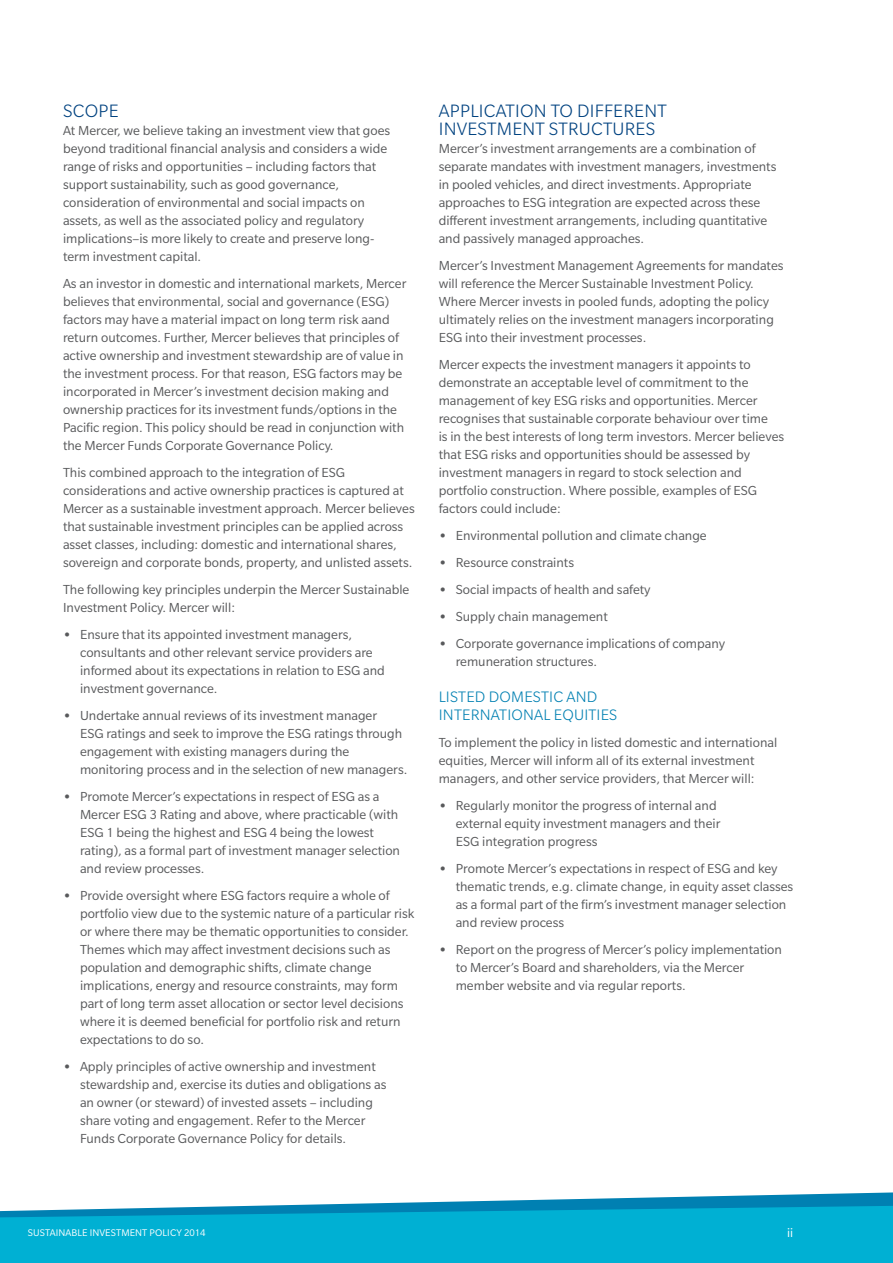
<style>
.page{position:relative;width:893px;height:1263px;background:#fff}
.page>*{position:absolute;margin:0;border:0;box-sizing:border-box;transform-origin:0 0}
.t1{font:300 19.5px/18px "Slate Pro";letter-spacing:.01em;color:#004280}
.t2{font:300 16.5px/18px "Slate Pro";letter-spacing:.01em;color:#0080b2}
.t3{font:14.25px/18px "Slate Pro";color:#58595b}
.t4{font:13.5px "Slate Pro";color:#fff}
.t5{font:10.5px "Slate Pro";letter-spacing:.01em;color:#fff}
.s1{font-weight:700}
</style>
<div class="page">
<svg style="left:246px;top:1192px;width:647px;height:14px"></svg>
<svg style="left:0;top:1206px;width:893px;height:57px;fill:#00b0d3"></svg>
<h1 class="t1" style="left:63px;top:102px;width:57px">SCOPE</h1>
<p class="t3" style="left:63px;top:121px;width:329px">At Mercer, we believe taking an investment view that goes beyond traditional financial analysis and considers a wide range of risks and opportunities – including factors that support sustainability, such as good governance, consideration of environmental and social impacts on assets, as well as the associated policy and regulatory implications–is more likely to create and preserve long&shy;term investment capital.</p>
<p class="t3" style="left:63px;top:274px;width:345px">As an investor in domestic and international markets, Mercer believes that environmental, social and governance (ESG) factors may have a material impact on long term risk aand return outcomes. Further, Mercer believes that principles of active ownership and investment stewardship are of value in the investment process. For that reason, ESG factors may be incorporated in Mercer’s investment decision making and ownership practices for its investment funds/options in the Pacific region. This policy should be read in conjunction with the Mercer Funds Corporate Governance Policy.</p>
<p class="t3" style="left:63px;top:463px;width:353px">This combined approach to the integration of ESG considerations and active ownership practices is captured at Mercer as a sustainable investment approach. Mercer believes that sustainable investment principles can be applied across asset classes, including: domestic and international shares, sovereign and corporate bonds, property, and unlisted assets.</p>
<p class="t3" style="left:63px;top:580px;width:348px">The following key principles underpin the Mercer Sustainable<br>Investment Policy. Mercer will:</p>
<p class="t3" style="left:80px;top:625px;width:306px;text-indent:-17px"><span class="s1">•</span> Ensure that its appointed investment managers, consultants and other relevant service providers are informed about its expectations in relation to ESG and investment governance.</p>
<p class="t3" style="left:80px;top:706px;width:329px;text-indent:-17px"><span class="s1">•</span> Undertake annual reviews of its investment manager<br>ESG ratings and seek to improve the ESG ratings through engagement with existing managers during the monitoring process and in the selection of new managers.</p>
<p class="t3" style="left:80px;top:787px;width:322px;text-indent:-17px"><span class="s1">•</span> Promote Mercer’s expectations in respect of ESG as a Mercer ESG 3 Rating and above, where practicable (with ESG 1 being the highest and ESG 4 being the lowest rating), as a formal part of investment manager selection and review processes.</p>
<p class="t3" style="left:80px;top:886px;width:336px;text-indent:-17px"><span class="s1">•</span> Provide oversight where ESG factors require a whole of portfolio view due to the systemic nature of a particular risk or where there may be thematic opportunities to consider.<br>Themes which may affect investment decisions such as population and demographic shifts, climate change implications, energy and resource constraints, may form part of long term asset allocation or sector level decisions where it is deemed beneficial for portfolio risk and return expectations to do so.</p>
<p class="t3" style="left:80px;top:1057px;width:308px;text-indent:-17px"><span class="s1">•</span> Apply principles of active ownership and investment stewardship and, exercise its duties and obligations as an owner (or steward) of invested assets – including share voting and engagement. Refer to the Mercer Funds Corporate Governance Policy for details.</p>
<h1 class="t1" style="left:439px;top:102px;width:229px">APPLICATION TO DIFFERENT<br>INVESTMENT STRUCTURES</h1>
<p class="t3" style="left:439px;top:139px;width:339px">Mercer’s investment arrangements are a combination of separate mandates with investment managers, investments in pooled vehicles, and direct investments. Appropriate approaches to ESG integration are expected across these different investment arrangements, including quantitative and passively managed approaches.</p>
<p class="t3" style="left:439px;top:256px;width:346px">Mercer’s Investment Management Agreements for mandates will reference the Mercer Sustainable Investment Policy.<br>Where Mercer invests in pooled funds, adopting the policy ultimately relies on the investment managers incorporating ESG into their investment processes.</p>
<p class="t3" style="left:439px;top:355px;width:347px">Mercer expects the investment managers it appoints to demonstrate an acceptable level of commitment to the management of key ESG risks and opportunities. Mercer recognises that sustainable corporate behaviour over time<br>is in the best interests of long term investors. Mercer believes that ESG risks and opportunities should be assessed by investment managers in regard to stock selection and portfolio construction. Where possible, examples of ESG factors could include:</p>
<p class="t3" style="left:439px;top:526px;width:270px"><span class="s1">•</span> Environmental pollution and climate change</p>
<p class="t3" style="left:439px;top:553px;width:137px"><span class="s1">•</span> Resource constraints</p>
<p class="t3" style="left:439px;top:580px;width:213px"><span class="s1">•</span> Social impacts of health and safety</p>
<p class="t3" style="left:439px;top:607px;width:171px"><span class="s1">•</span> Supply chain management</p>
<p class="t3" style="left:456px;top:634px;width:271px;text-indent:-17px"><span class="s1">•</span> Corporate governance implications of company remuneration structures.</p>
<p class="t2" style="left:439px;top:688px;width:180px">LISTED DOMESTIC AND<br>INTERNATIONAL EQUITIES</p>
<p class="t3" style="left:439px;top:733px;width:340px">To implement the policy in listed domestic and international equities, Mercer will inform all of its external investment managers, and other service providers, that Mercer will:</p>
<p class="t3" style="left:456px;top:796px;width:266px;text-indent:-17px"><span class="s1">•</span> Regularly monitor the progress of internal and external equity investment managers and their<br>ESG integration progress</p>
<p class="t3" style="left:456px;top:859px;width:339px;text-indent:-17px"><span class="s1">•</span> Promote Mercer’s expectations in respect of ESG and key thematic trends, e.g. climate change, in equity asset classes as a formal part of the firm’s investment manager selection and review process</p>
<p class="t3" style="left:456px;top:940px;width:328px;text-indent:-17px"><span class="s1">•</span> Report on the progress of Mercer’s policy implementation to Mercer’s Board and shareholders, via the Mercer member website and via regular reports.</p>
<p class="t5" style="left:28px;top:1227px;width:179px">SUSTAINABLE INVESTMENT POLICY 2014</p>
<p class="t4" style="left:787px;top:1225px;width:8px">ii</p>
<p class="t4" style="left:71px;top:1225px;width:8px">ii</p>
</div>
